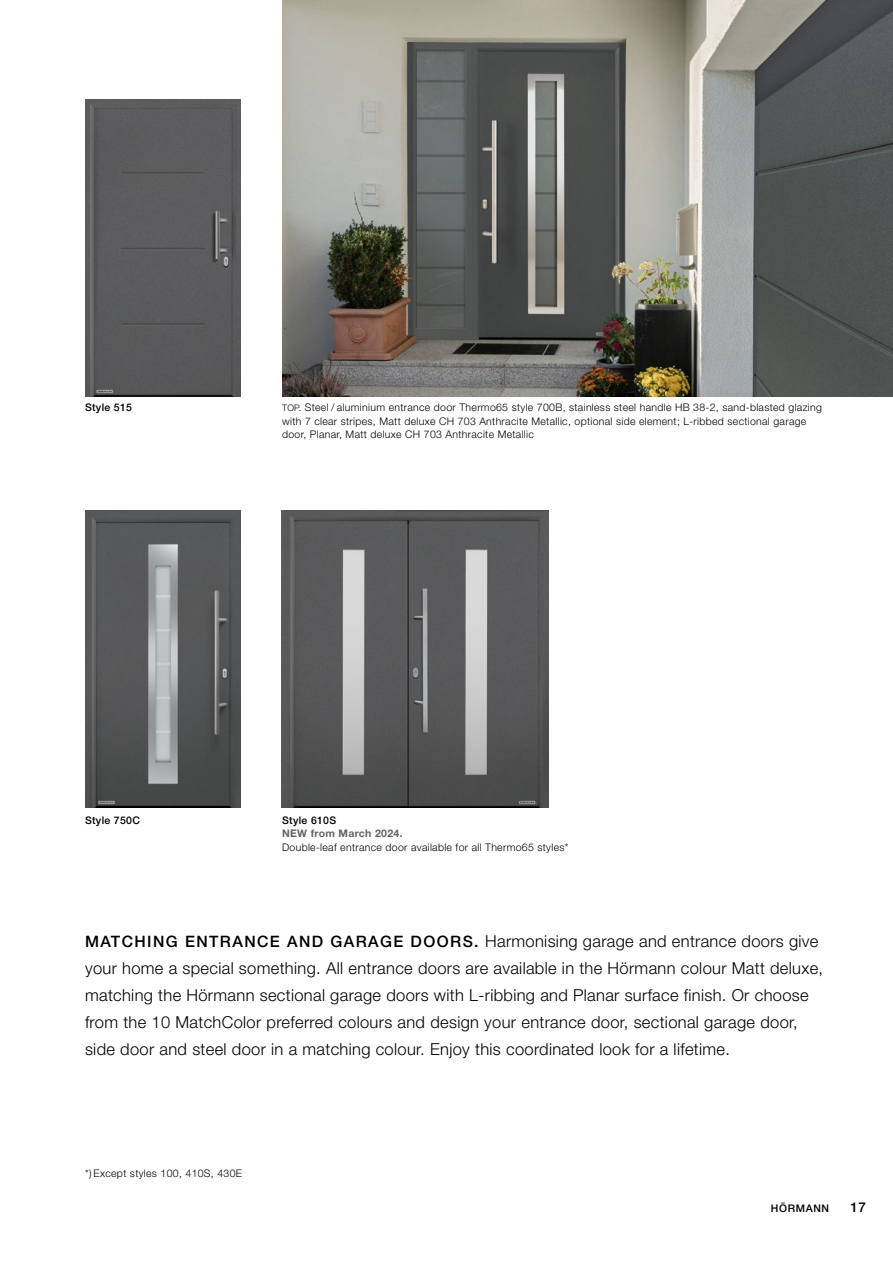
<style>
.page{position:relative;width:893px;height:1263px;background:#fff}
.page>*{position:absolute;margin:0;border:0;box-sizing:border-box;transform-origin:0 0}
.t1{font:300 16.5px/27px "Hoermann Helvetica Neue";letter-spacing:.02em;color:#000}
.t2{font:500 13.5px "Hoermann Helvetica Neue";color:#000}
.t3{font:300 10.5px/13.5px "Hoermann Helvetica Neue";letter-spacing:.03em;color:#000}
.t4{font:500 10.5px "Hoermann Helvetica Neue";letter-spacing:.03em;color:#000}
.t5{font:700 10.5px "Hoermann Helvetica Neue";letter-spacing:.03em;color:#646363}
.t6{font:500 10.5px "Hoermann Helvetica Neue";letter-spacing:.06em;color:#000}
.s1{font-size:9px}
.s2{font-weight:500;font-size:15.75px}
</style>
<div class="page">
<img style="left:85px;top:99px;width:155px;height:298px">
<img style="left:282px;top:0;width:611px;height:397px">
<img style="left:85px;top:510px;width:155px;height:298px">
<img style="left:281px;top:510px;width:268px;height:298px">
<p class="t4" style="left:85px;top:400px;width:49px">Style 515</p>
<p class="t3" style="left:282px;top:400px;width:541px"><span class="s1">TOP.</span> Steel / aluminium entrance door Thermo65 style 700B, stainless steel handle HB 38-2, sand-blasted glazing with 7 clear stripes, Matt deluxe CH 703 Anthracite Metallic, optional side element; L-ribbed sectional garage door, Planar, Matt deluxe CH 703 Anthracite Metallic</p>
<p class="t4" style="left:85px;top:813px;width:56px">Style 750C</p>
<p class="t4" style="left:282px;top:813px;width:56px">Style 610S</p>
<p class="t5" style="left:282px;top:826px;width:122px">NEW from March 2024.</p>
<p class="t3" style="left:282px;top:840px;width:288px">Double-leaf entrance door available for all Thermo65 styles*</p>
<p class="t1" style="left:85px;top:927px;width:740px"><span class="s2">MATCHING ENTRANCE AND GARAGE DOORS.</span> Harmonising garage and entrance doors give your home a special something. All entrance doors are available in the Hörmann colour Matt deluxe, matching the Hörmann sectional garage doors with L-ribbing and Planar surface finish. Or choose from the 10 MatchColor preferred colours and design your entrance door, sectional garage door, side door and steel door in a matching colour. Enjoy this coordinated look for a lifetime.</p>
<p class="t3" style="left:85px;top:1166px;width:158px">*) Except styles 100, 410S, 430E</p>
<p class="t6" style="left:771px;top:1201px;width:60px">HÖRMANN</p>
<p class="t2" style="left:850px;top:1198px;width:17px">17</p>
</div>
